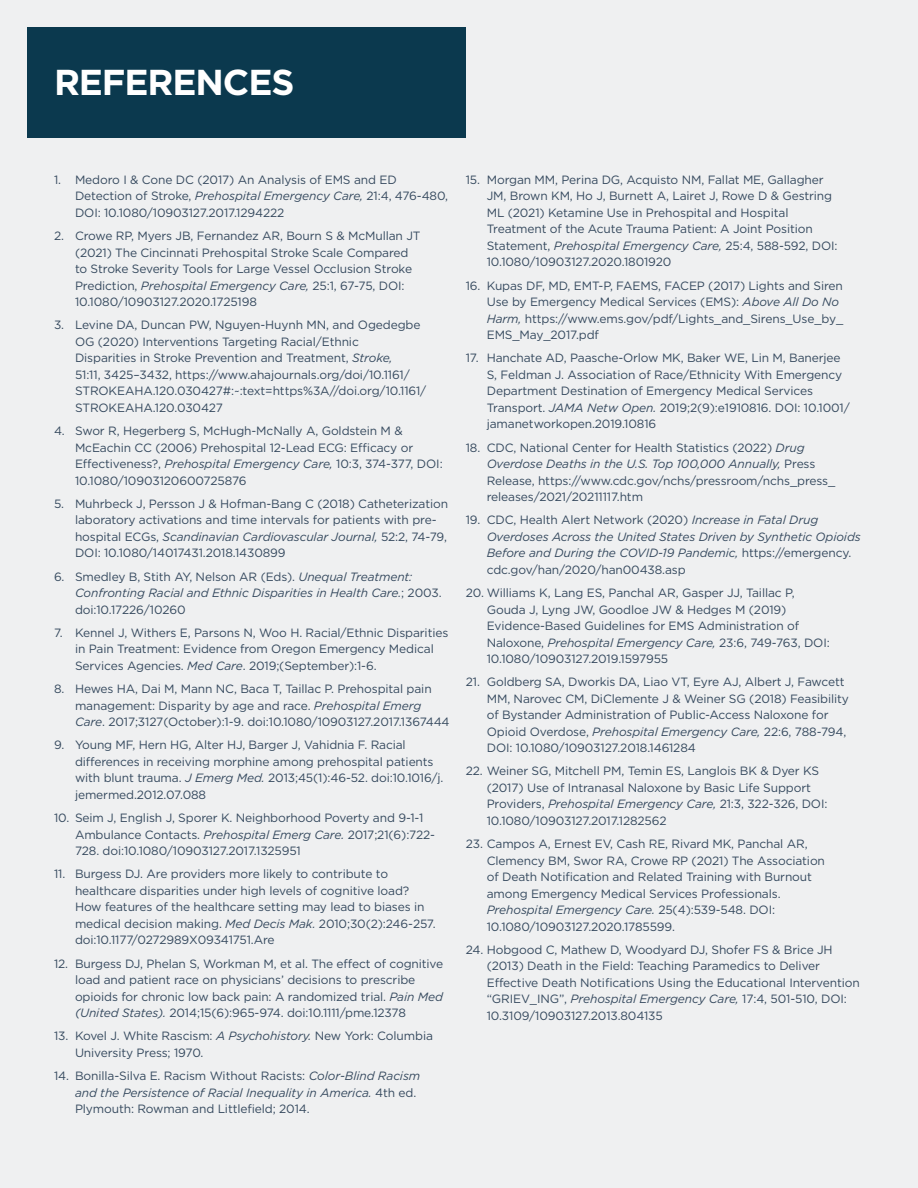
<style>
.page{position:relative;width:918px;height:1188px;background:#eff0f1}
.page>*{position:absolute;margin:0;border:0;box-sizing:border-box;transform-origin:0 0}
.t1{font:700 36px "Gotham";letter-spacing:-.03em;color:#fff}
.t2{font:12px/16.5px "Gotham";letter-spacing:-.01em;color:#35495e}
.t3{font:italic 12px/16.5px "Gotham";letter-spacing:-.01em;color:#35495e}
.s1{font-style:italic}
.s2{font-style:normal}
</style>
<div class="page">
<div style="left:27px;top:27px;width:439px;height:111px;background:#0b394e"></div>
<h1 class="t1" style="left:54px;top:66px;width:242px">REFERENCES</h1>
<p class="t2" style="left:75px;top:172px;width:375px;text-indent:-21px">1. Medoro I &amp; Cone DC (2017) An Analysis of EMS and ED<br>Detection of Stroke, <span class="s1">Prehospital Emergency Care,</span> 21:4, 476-480,<br>DOI: 10.1080/10903127.2017.1294222</p>
<p class="t2" style="left:75px;top:228px;width:347px;text-indent:-21px">2. Crowe RP, Myers JB, Fernandez AR, Bourn S &amp; McMullan JT (2021) The Cincinnati Prehospital Stroke Scale Compared to Stroke Severity Tools for Large Vessel Occlusion Stroke Prediction, <span class="s1">Prehospital Emergency Care,</span> 25:1, 67-75, DOI:<br>10.1080/10903127.2020.1725198</p>
<p class="t2" style="left:75px;top:318px;width:353px;text-indent:-21px">3. Levine DA, Duncan PW, Nguyen-Huynh MN, and Ogedegbe OG (2020) Interventions Targeting Racial/Ethnic<br>Disparities in Stroke Prevention and Treatment, <span class="s1">Stroke,<br></span>51:11, 3425–3432, https://www.ahajournals.org/doi/10.1161/ STROKEAHA.120.030427#:~:text=https%3A//doi.org/10.1161/ STROKEAHA.120.030427</p>
<p class="t2" style="left:75px;top:423px;width:369px;text-indent:-21px">4. Swor R, Hegerberg S, McHugh-McNally A, Goldstein M &amp; McEachin CC (2006) Prehospital 12-Lead ECG: Efficacy or Effectiveness?, <span class="s1">Prehospital Emergency Care,</span> 10:3, 374-377, DOI:<br>10.1080/10903120600725876</p>
<p class="t2" style="left:75px;top:496px;width:375px;text-indent:-21px">5. Muhrbeck J, Persson J &amp; Hofman-Bang C (2018) Catheterization laboratory activations and time intervals for patients with pre&shy;hospital ECGs, <span class="s1">Scandinavian Cardiovascular Journal,</span> 52:2, 74-79, DOI: 10.1080/14017431.2018.1430899</p>
<p class="t3" style="left:75px;top:569px;width:368px;text-indent:-21px"><span class="s2">6. Smedley B, Stith AY, Nelson AR (Eds).</span> Unequal Treatment:<br>Confronting Racial and Ethnic Disparities in Health Care.<span class="s2">; 2003. doi:10.17226/10260</span></p>
<p class="t2" style="left:75px;top:625px;width:375px;text-indent:-21px">7. Kennel J, Withers E, Parsons N, Woo H. Racial/Ethnic Disparities in Pain Treatment: Evidence from Oregon Emergency Medical<br>Services Agencies. <span class="s1">Med Care</span>. 2019;(September):1-6.</p>
<p class="t2" style="left:75px;top:681px;width:376px;text-indent:-21px">8. Hewes HA, Dai M, Mann NC, Baca T, Taillac P. Prehospital pain management: Disparity by age and race. <span class="s1">Prehospital Emerg<br>Care</span>. 2017;3127(October):1-9. doi:10.1080/10903127.2017.1367444</p>
<p class="t2" style="left:75px;top:737px;width:370px;text-indent:-21px">9. Young MF, Hern HG, Alter HJ, Barger J, Vahidnia F. Racial differences in receiving morphine among prehospital patients with blunt trauma. <span class="s1">J Emerg Med.</span> 2013;45(1):46-52. doi:10.1016/j. jemermed.2012.07.088</p>
<p class="t2" style="left:75px;top:810px;width:362px;text-indent:-21px">10. Seim J, English J, Sporer K. Neighborhood Poverty and 9-1-1<br>Ambulance Contacts. <span class="s1">Prehospital Emerg Care.</span> 2017;21(6):722-<br>728. doi:10.1080/10903127.2017.1325951</p>
<p class="t2" style="left:75px;top:866px;width:362px;text-indent:-21px">11. Burgess DJ. Are providers more likely to contribute to healthcare disparities under high levels of cognitive load?<br>How features of the healthcare setting may lead to biases in medical decision making. <span class="s1">Med Decis Mak.</span> 2010;30(2):246-257. doi:10.1177/0272989X09341751.Are</p>
<p class="t2" style="left:75px;top:956px;width:370px;text-indent:-21px">12. Burgess DJ, Phelan S, Workman M, et al. The effect of cognitive load and patient race on physicians’ decisions to prescribe opioids for chronic low back pain: A randomized trial. <span class="s1">Pain Med (United States).</span> 2014;15(6):965-974. doi:10.1111/pme.12378</p>
<p class="t2" style="left:75px;top:1028px;width:360px;text-indent:-21px">13. Kovel J. White Rascism: <span class="s1">A Psychohistory.</span> New York: Columbia<br>University Press; 1970.</p>
<p class="t2" style="left:75px;top:1068px;width:347px;text-indent:-21px">14. Bonilla-Silva E. Racism Without Racists: <span class="s1">Color-Blind Racism and the Persistence of Racial Inequality in America.</span> 4th ed.<br>Plymouth: Rowman and Littlefield; 2014.</p>
<p class="t2" style="left:487px;top:172px;width:352px;text-indent:-21px">15. Morgan MM, Perina DG, Acquisto NM, Fallat ME, Gallagher JM, Brown KM, Ho J, Burnett A, Lairet J, Rowe D &amp; Gestring ML (2021) Ketamine Use in Prehospital and Hospital Treatment of the Acute Trauma Patient: A Joint Position Statement, <span class="s1">Prehospital Emergency Care,</span> 25:4, 588-592, DOI:<br>10.1080/10903127.2020.1801920</p>
<p class="t2" style="left:487px;top:278px;width:358px;text-indent:-21px">16. Kupas DF, MD, EMT-P, FAEMS, FACEP (2017) Lights and Siren Use by Emergency Medical Services (EMS): <span class="s1">Above All Do No Harm,</span> https://www.ems.gov/pdf/Lights_and_Sirens_Use_by_ EMS_May_2017.pdf</p>
<p class="t2" style="left:487px;top:350px;width:365px;text-indent:-21px">17. Hanchate AD, Paasche-Orlow MK, Baker WE, Lin M, Banerjee S, Feldman J. Association of Race/Ethnicity With Emergency Department Destination of Emergency Medical Services Transport. <span class="s1">JAMA Netw Open.</span> 2019;2(9):e1910816. DOI: 10.1001/ jamanetworkopen.2019.10816</p>
<p class="t2" style="left:487px;top:440px;width:350px;text-indent:-21px">18. CDC, National Center for Health Statistics (2022) <span class="s1">Drug Overdose Deaths in the U.S. Top 100,000 Annually,</span> Press Release, https://www.cdc.gov/nchs/pressroom/nchs_press_ releases/2021/20211117.htm</p>
<p class="t3" style="left:487px;top:512px;width:376px;text-indent:-21px"><span class="s2">19. CDC, Health Alert Network (2020)</span> Increase in Fatal Drug Overdoses Across the United States Driven by Synthetic Opioids Before and During the COVID-19 Pandemic, <span class="s2">https://emergency. cdc.gov/han/2020/han00438.asp</span></p>
<p class="t2" style="left:487px;top:585px;width:345px;text-indent:-21px">20. Williams K, Lang ES, Panchal AR, Gasper JJ, Taillac P, Gouda J, Lyng JW, Goodloe JW &amp; Hedges M (2019)<br>Evidence-Based Guidelines for EMS Administration of Naloxone, <span class="s1">Prehospital Emergency Care,</span> 23:6, 749-763, DOI:<br>10.1080/10903127.2019.1597955</p>
<p class="t2" style="left:487px;top:674px;width:364px;text-indent:-21px">21. Goldberg SA, Dworkis DA, Liao VT, Eyre AJ, Albert J, Fawcett MM, Narovec CM, DiClemente J &amp; Weiner SG (2018) Feasibility of Bystander Administration of Public-Access Naloxone for Opioid Overdose, <span class="s1">Prehospital Emergency Care,</span> 22:6, 788-794, DOI: 10.1080/10903127.2018.1461284</p>
<p class="t2" style="left:487px;top:764px;width:342px;text-indent:-21px">22. Weiner SG, Mitchell PM, Temin ES, Langlois BK &amp; Dyer KS (2017) Use of Intranasal Naloxone by Basic Life Support Providers, <span class="s1">Prehospital Emergency Care,</span> 21:3, 322-326, DOI:<br>10.1080/10903127.2017.1282562</p>
<p class="t2" style="left:487px;top:836px;width:340px;text-indent:-21px">23. Campos A, Ernest EV, Cash RE, Rivard MK, Panchal AR, Clemency BM, Swor RA, Crowe RP (2021) The Association of Death Notification and Related Training with Burnout among Emergency Medical Services Professionals.<br><span class="s1">Prehospital Emergency Care.</span> 25(4):539-548. DOI:<br>10.1080/10903127.2020.1785599.</p>
<p class="t2" style="left:487px;top:942px;width:375px;text-indent:-21px">24. Hobgood C, Mathew D, Woodyard DJ, Shofer FS &amp; Brice JH (2013) Death in the Field: Teaching Paramedics to Deliver Effective Death Notifications Using the Educational Intervention “GRIEV_ING”, <span class="s1">Prehospital Emergency Care,</span> 17:4, 501-510, DOI:<br>10.3109/10903127.2013.804135</p>
</div>
